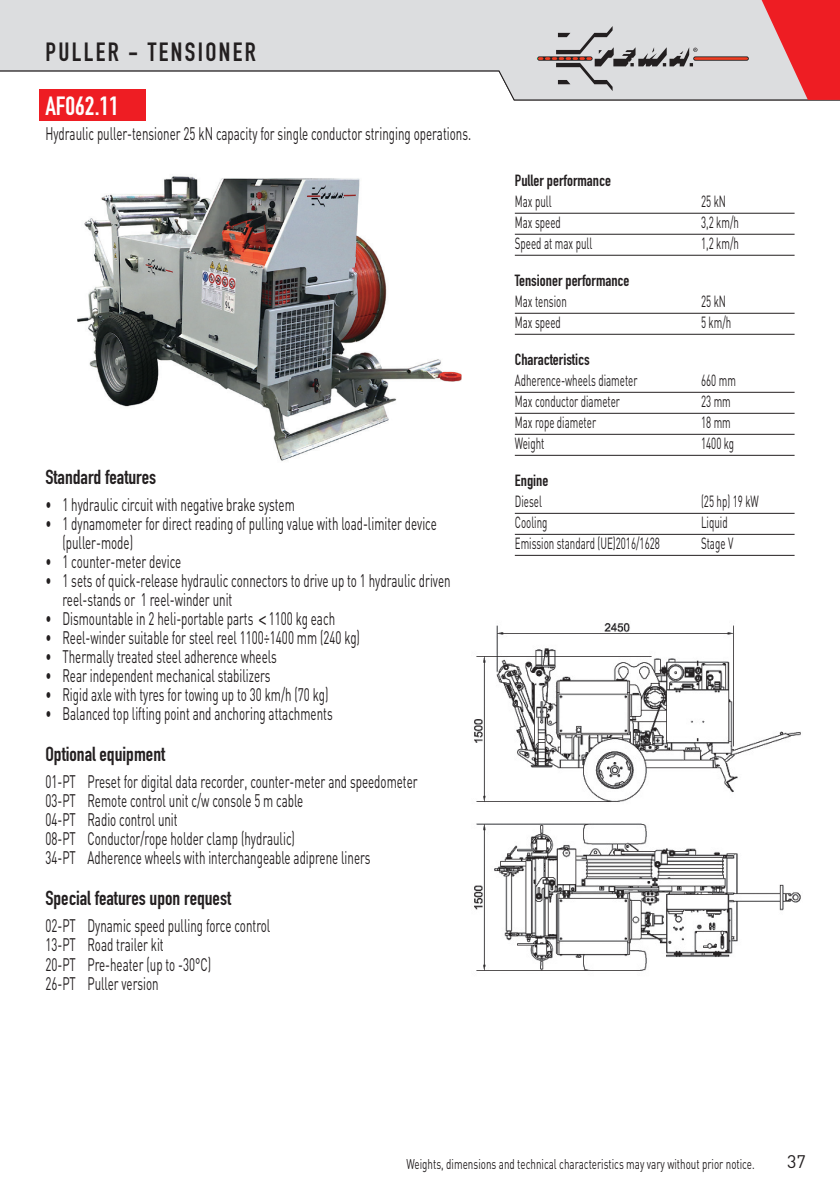
<style>
.page{position:relative;width:840px;height:1191px;background:#fff}
.page>*{position:absolute;margin:0;border:0;box-sizing:border-box;transform-origin:0 0}
.t1{font:26px "DIN Engschrift Std";letter-spacing:.09em;color:#231f20}
.t2{font:26px "DIN Engschrift Std";color:#fff}
.t3{font:20px "DIN Engschrift Std";color:#231f20}
.t4{font:18px/19px "DIN";color:#231f20;scale:.64 1}
.t5{font:18px "DIN";color:#231f20}
.t6{font:16px "DIN";color:#231f20;scale:.61 1}
.t7{font:16px "DIN Engschrift Std";color:#231f20}
.t8{font:14px "DIN";color:#231f20;scale:.7 1}
.s1{font-family:"Helvetica"}
</style>
<div class="page">
<svg style="left:0;top:0;width:537px;height:100px"></svg>
<img style="left:474px;top:623px;width:327px;height:348px">
<img style="left:77px;top:176px;width:385px;height:285px">
<div style="left:40px;top:89px;width:106px;height:31px;background:#ee1d23"></div>
<hr style="left:514px;top:213px;width:280px;height:1px;background:#231f20">
<hr style="left:514px;top:234px;width:280px;height:1px;background:#231f20">
<hr style="left:514px;top:255px;width:280px;height:1px;background:#231f20">
<hr style="left:514px;top:313px;width:280px;height:1px;background:#231f20">
<hr style="left:514px;top:334px;width:280px;height:1px;background:#231f20">
<hr style="left:514px;top:392px;width:280px;height:1px;background:#231f20">
<hr style="left:514px;top:413px;width:280px;height:1px;background:#231f20">
<hr style="left:514px;top:434px;width:280px;height:1px;background:#231f20">
<hr style="left:514px;top:455px;width:280px;height:1px;background:#231f20">
<hr style="left:514px;top:513px;width:280px;height:1px;background:#231f20">
<hr style="left:514px;top:534px;width:280px;height:1px;background:#231f20">
<hr style="left:514px;top:555px;width:280px;height:1px;background:#231f20">
<svg style="left:537px;top:0;width:303px;height:100px;background:#d4adb0"></svg>
<h1 class="t1" style="left:45px;top:37px;width:212px">PULLER - TENSIONER</h1>
<h1 class="t2" style="left:45px;top:91px;width:75px">AF062.11</h1>
<p class="t4" style="left:45px;top:123px;width:666px">Hydraulic puller-tensioner 25 kN capacity for single conductor stringing operations.</p>
<p class="t3" style="left:45px;top:465px;width:112px">Standard features</p>
<p class="t4" style="left:45px;top:495px;width:391px">• 1 hydraulic circuit with negative brake system</p>
<p class="t4" style="left:62px;top:514px;width:586px;text-indent:-17px">• 1 dynamometer for direct reading of pulling value with load-limiter device (puller-mode)</p>
<p class="t4" style="left:45px;top:552px;width:214px">• 1 counter-meter device</p>
<p class="t4" style="left:62px;top:571px;width:607px;text-indent:-17px">• 1 sets of quick-release hydraulic connectors to drive up to 1 hydraulic driven reel-stands or 1 reel-winder unit</p>
<p class="t4" style="left:45px;top:609px;width:454px">• Dismountable in 2 heli-portable parts <span class="s1">&lt;</span> 1100 kg each</p>
<p class="t4" style="left:45px;top:628px;width:493px">• Reel-winder suitable for steel reel 1100÷1400 mm (240 kg)</p>
<p class="t4" style="left:45px;top:647px;width:363px">• Thermally treated steel adherence wheels</p>
<p class="t4" style="left:45px;top:666px;width:353px">• Rear independent mechanical stabilizers</p>
<p class="t4" style="left:45px;top:685px;width:443px">• Rigid axle with tyres for towing up to 30 km/h (70 kg)</p>
<p class="t4" style="left:45px;top:704px;width:450px">• Balanced top lifting point and anchoring attachments</p>
<p class="t3" style="left:45px;top:742px;width:121px">Optional equipment</p>
<p class="t4" style="left:45px;top:772px;width:582px">01-PT Preset for digital data recorder, counter-meter and speedometer 03-PT Remote control unit c/w console 5 m cable<br>04-PT Radio control unit<br>08-PT Conductor/rope holder clamp (hydraulic)<br>34-PT Adherence wheels with interchangeable adiprene liners</p>
<p class="t3" style="left:45px;top:886px;width:187px">Special features upon request</p>
<p class="t4" style="left:45px;top:916px;width:353px">02-PT Dynamic speed pulling force control<br>13-PT Road trailer kit<br>20-PT Pre-heater (up to -30°C)<br>26-PT Puller version</p>
<p class="t7" style="left:514px;top:171px;width:97px">Puller performance</p>
<p class="t6" style="left:514px;top:191px;width:62px">Max pull</p>
<p class="t6" style="left:700px;top:191px;width:42px">25 kN</p>
<p class="t6" style="left:514px;top:212px;width:77px">Max speed</p>
<p class="t6" style="left:700px;top:212px;width:64px">3,2 km/h</p>
<p class="t6" style="left:514px;top:233px;width:128px">Speed at max pull</p>
<p class="t6" style="left:700px;top:233px;width:64px">1,2 km/h</p>
<p class="t7" style="left:514px;top:271px;width:116px">Tensioner performance</p>
<p class="t6" style="left:514px;top:291px;width:87px">Max tension</p>
<p class="t6" style="left:700px;top:291px;width:42px">25 kN</p>
<p class="t6" style="left:514px;top:312px;width:77px">Max speed</p>
<p class="t6" style="left:700px;top:312px;width:51px">5 km/h</p>
<p class="t7" style="left:514px;top:350px;width:76px">Characteristics</p>
<p class="t6" style="left:514px;top:370px;width:202px">Adherence-wheels diameter</p>
<p class="t6" style="left:700px;top:370px;width:59px">660 mm</p>
<p class="t6" style="left:514px;top:391px;width:174px">Max conductor diameter</p>
<p class="t6" style="left:700px;top:391px;width:50px">23 mm</p>
<p class="t6" style="left:514px;top:412px;width:135px">Max rope diameter</p>
<p class="t6" style="left:700px;top:412px;width:50px">18 mm</p>
<p class="t6" style="left:514px;top:433px;width:50px">Weight</p>
<p class="t6" style="left:700px;top:433px;width:56px">1400 kg</p>
<p class="t7" style="left:514px;top:471px;width:35px">Engine</p>
<p class="t6" style="left:514px;top:491px;width:46px">Diesel</p>
<p class="t6" style="left:700px;top:491px;width:96px">(25 hp) 19 kW</p>
<p class="t6" style="left:514px;top:512px;width:55px">Cooling</p>
<p class="t6" style="left:700px;top:512px;width:45px">Liquid</p>
<p class="t6" style="left:514px;top:533px;width:239px">Emission standard (UE)2016/1628</p>
<p class="t6" style="left:700px;top:533px;width:54px">Stage V</p>
<p class="t8" style="left:406px;top:1155px;width:498px">Weights, dimensions and technical characteristics may vary without prior notice.</p>
<p class="t5" style="left:786px;top:1150px;width:20px">37</p>
</div>
